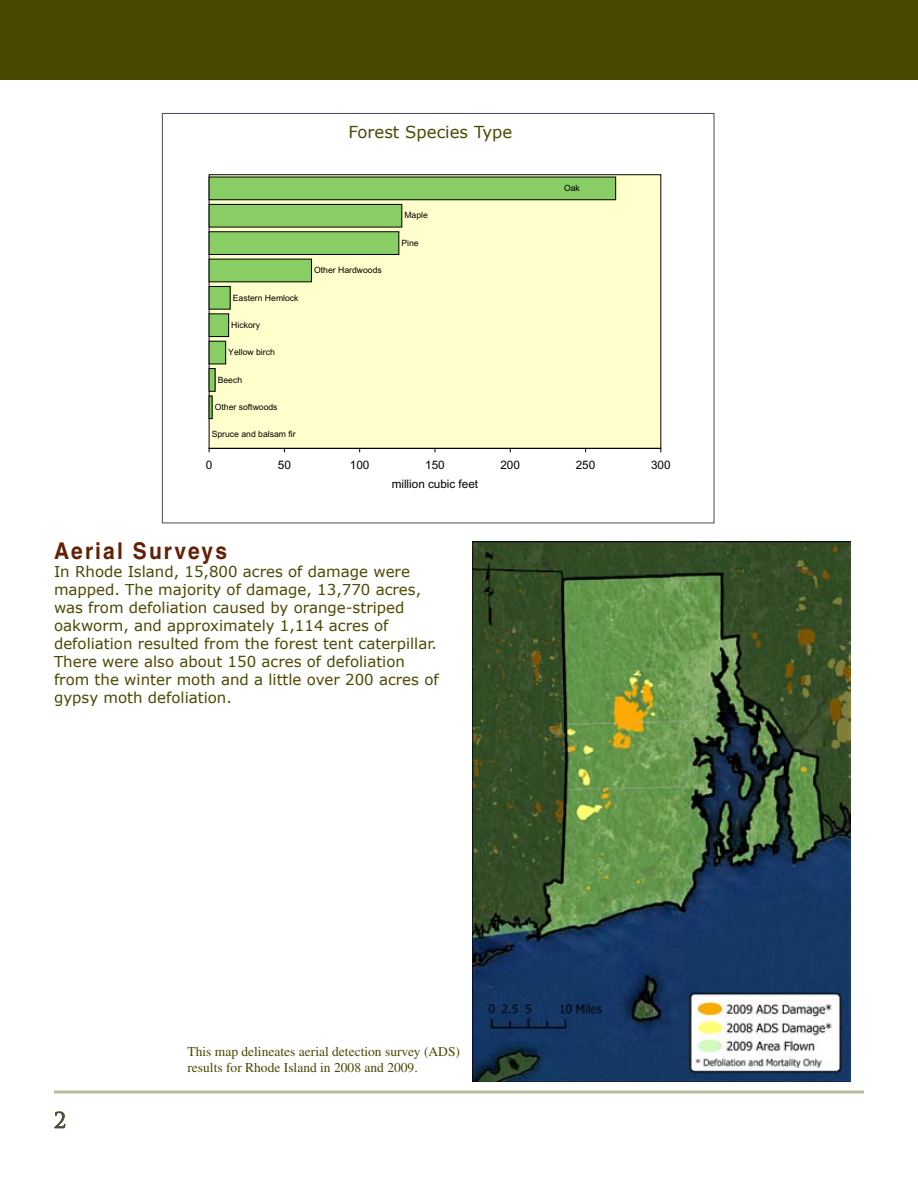
<style>
.page{position:relative;width:918px;height:1188px;background:#fff}
.page>*{position:absolute;margin:0;border:0;box-sizing:border-box;transform-origin:0 0}
.heading1b_copy{font:700 23.1px "Helvetica";letter-spacing:.1em;color:#632004;scale:.91 1}
.t1{font:21px "Trajan Pro";color:#49495a}
.text_body1{font:16.5px "Verdana";color:#494900}
.text_body1-2{font:15px/18px "Verdana";color:#494900}
.t2{font:13.5px/16.2px "Times";color:#494900}
.t3{font:11.7px "Arial";color:#000}
.t4{font:8.7px "Arial";color:#000}
</style>
<div class="page">
<div style="left:0;top:0;width:918px;height:79px;background:#494900"></div>
<svg style="left:54px;top:1111px;width:12px;height:18px"></svg>
<hr style="left:54px;top:1090px;width:810px;height:3px;background:#494900">
<div style="left:209px;top:175px;width:452px;height:273px;background:#ffc"></div>
<div style="left:209px;top:369px;width:6px;height:22px;background:#89cd65"></div>
<div style="left:209px;top:341px;width:17px;height:23px;background:#89cd65"></div>
<div style="left:209px;top:341px;width:17px;height:23px;border:1px solid #000"></div>
<div style="left:209px;top:314px;width:20px;height:23px;background:#89cd65"></div>
<div style="left:209px;top:313px;width:20px;height:24px;border:1px solid #000"></div>
<div style="left:209px;top:286px;width:21px;height:23px;background:#89cd65"></div>
<div style="left:209px;top:259px;width:102px;height:23px;background:#89cd65"></div>
<div style="left:209px;top:232px;width:190px;height:22px;background:#89cd65"></div>
<div style="left:209px;top:231px;width:190px;height:24px;border:1px solid #000"></div>
<div style="left:209px;top:204px;width:193px;height:23px;background:#89cd65"></div>
<div style="left:209px;top:204px;width:193px;height:23px;border:1px solid #000"></div>
<div style="left:209px;top:177px;width:407px;height:23px;background:#89cd65"></div>
<div style="left:209px;top:177px;width:407px;height:23px;border:1px solid #000"></div>
<hr style="left:209px;top:448px;width:452px;height:1px;background:#000">
<img style="left:472px;top:541px;width:378px;height:540px">
<p class="text_body1" style="left:348px;top:122px;width:166px">Forest Species Type</p>
<p class="t4" style="left:233px;top:293px;width:67px">Eastern Hemlock</p>
<p class="t4" style="left:231px;top:320px;width:30px">Hickory</p>
<p class="t4" style="left:228px;top:347px;width:48px">Yellow birch</p>
<p class="t4" style="left:218px;top:375px;width:26px">Beech</p>
<p class="t4" style="left:215px;top:402px;width:64px">Other softwoods</p>
<p class="t4" style="left:212px;top:429px;width:86px">Spruce and balsam fir</p>
<p class="t4" style="left:314px;top:265px;width:69px">Other Hardwoods</p>
<p class="t4" style="left:404px;top:210px;width:25px">Maple</p>
<p class="t4" style="left:401px;top:238px;width:19px">Pine</p>
<p class="t4" style="left:564px;top:183px;width:17px">Oak</p>
<p class="t3" style="left:206px;top:458px;width:8px">0</p>
<p class="t3" style="left:278px;top:458px;width:15px">50</p>
<p class="t3" style="left:350px;top:458px;width:21px">100</p>
<p class="t3" style="left:425px;top:458px;width:21px">150</p>
<p class="t3" style="left:500px;top:458px;width:21px">200</p>
<p class="t3" style="left:576px;top:458px;width:21px">250</p>
<p class="t3" style="left:651px;top:458px;width:21px">300</p>
<p class="t3" style="left:392px;top:477px;width:88px">million cubic feet</p>
<p class="heading1b_copy" style="left:54px;top:536px;width:192px">Aerial Surveys</p>
<p class="text_body1-2" style="left:54px;top:562px;width:386px">In Rhode Island, 15,800 acres of damage were mapped. The majority of damage, 13,770 acres, was from defoliation caused by orange-striped oakworm, and approximately 1,114 acres of defoliation resulted from the forest tent caterpillar.<br>There were also about 150 acres of defoliation from the winter moth and a little over 200 acres of gypsy moth defoliation.</p>
<p class="t1" style="left:54px;top:1107px;width:13px">2</p>
<p class="t2" style="left:188px;top:1044px;width:274px">This map delineates aerial detection survey (ADS) results for Rhode Island in 2008 and 2009.</p>
</div>
